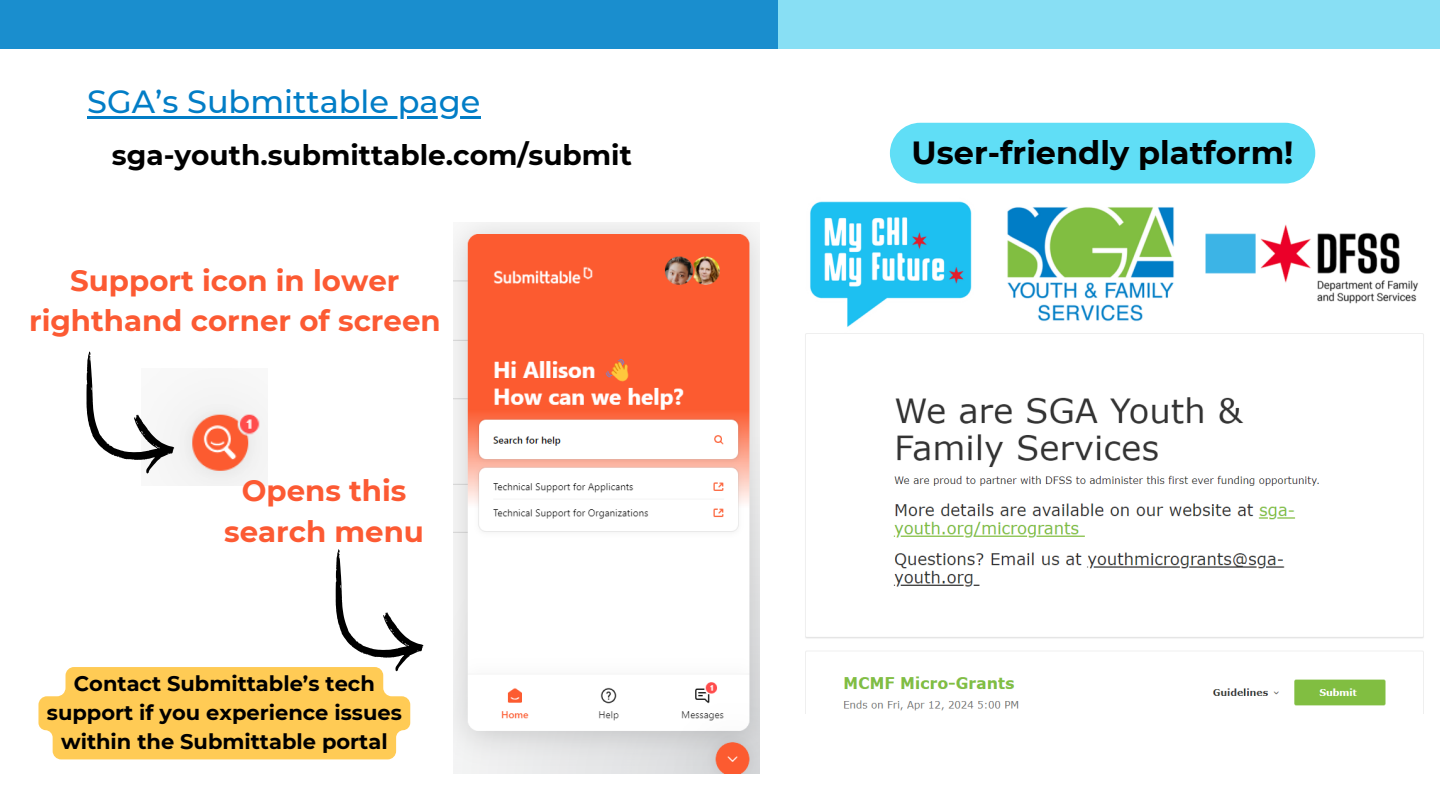
<style>
.page{position:relative;width:1440px;height:810px;background:#fff}
.page>*{position:absolute;margin:0;border:0;box-sizing:border-box;transform-origin:0 0}
.t1{font:700 32px "Montserrat";color:#000}
.t2{font:500 32px "Montserrat";color:#027dc6}
.t3{font:700 29.2px/40.5px "Montserrat";color:#fc5a33;text-align:center}
.t4{font:700 28px "Montserrat";color:#000}
.t5{font:700 21px/29.2px "Montserrat";color:#000;text-align:center}
</style>
<div class="page">
<div style="left:0;top:0;width:1440px;height:48px;background:#88dff4"></div>
<div style="left:0;top:0;width:777px;height:48px;background:#1a8ece"></div>
<img style="left:453px;top:223px;width:307px;height:550px">
<img style="left:805px;top:201px;width:619px;height:513px">
<hr style="left:87px;top:116px;width:393px;height:3px;background:#027dc6">
<img style="left:174px;top:394px;width:93px;height:91px">
<svg style="left:86px;top:351px;width:88px;height:123px"></svg>
<div style="left:890px;top:123px;width:425px;height:61px;background:#60def6;border-radius:30px"></div>
<svg style="left:38px;top:549px;width:385px;height:210px"></svg>
<h1 class="t2" style="left:87px;top:82px;width:395px">SGA’s Submittable page</h1>
<h3 class="t4" style="left:112px;top:138px;width:521px">sga-youth.submittable.com/submit</h3>
<h2 class="t3" style="left:29px;top:260px;width:413px">Support icon in lower righthand corner of screen</h2>
<h2 class="t3" style="left:224px;top:471px;width:201px">Opens this search menu</h2>
<p class="t5" style="left:47px;top:669px;width:356px">Contact Submittable’s tech support if you experience issues within the Submittable portal</p>
<h1 class="t1" style="left:912px;top:133px;width:383px">User-friendly platform!</h1>
</div>
